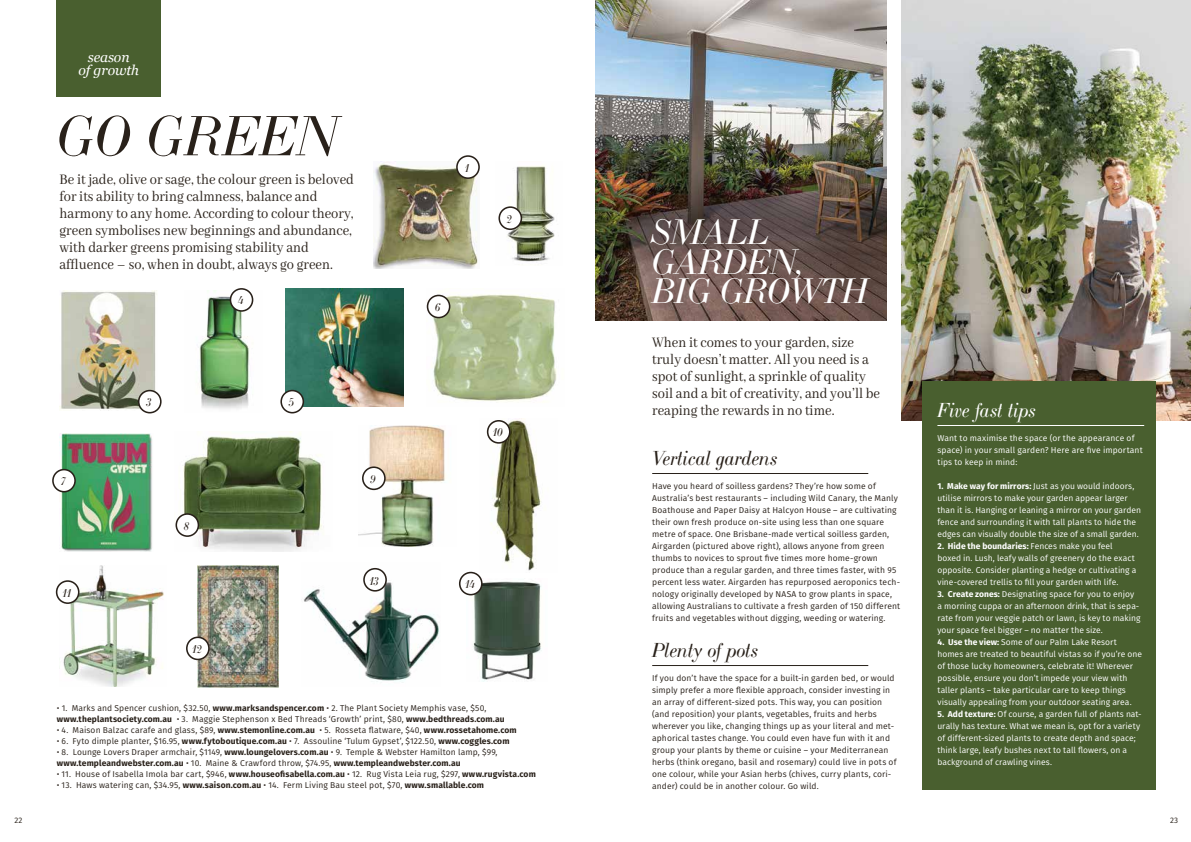
<style>
.page{position:relative;width:1191px;height:842px;background:#fff}
.page>*{position:absolute;margin:0;border:0;box-sizing:border-box;transform-origin:0 0}
.t1{font:italic 55.7px "LTC Bodoni 175";color:#29211a}
.t2{font:italic 35px/29.5px "LTC Bodoni 175";color:#fff}
.t3{font:italic 20px "LTC Bodoni 175";letter-spacing:-.01em;color:#29211a}
.t4{font:italic 20px "LTC Bodoni 175";letter-spacing:-.015em;color:#fff}
.t5{font:16px/17px "Abhaya Libre";color:#29211a;scale:.9 1}
.t6{font:italic 14px/13.6px "Georgia";letter-spacing:-.01em;color:#fff;text-align:center}
.t7{font:italic 12px "LTC Bodoni 175";color:#29211a}
.t8{font:8.5px/12px "Fira Sans";letter-spacing:.01em;color:#29211a}
.t9{font:8.5px/12px "Fira Sans";color:#fff}
.t10{font:8px "Fira Sans";color:#29211a}
.s1{font-weight:700}
</style>
<div class="page">
<img style="left:486px;top:418px;width:56px;height:153px">
<img style="left:60px;top:565px;width:104px;height:122px">
<img style="left:198px;top:565px;width:80px;height:123px">
<img style="left:304px;top:568px;width:135px;height:115px">
<img style="left:466px;top:578px;width:76px;height:103px">
<img style="left:60px;top:290px;width:98px;height:121px">
<img style="left:199px;top:290px;width:55px;height:119px">
<img style="left:285px;top:288px;width:119px;height:118px">
<img style="left:427px;top:294px;width:130px;height:108px">
<img style="left:60px;top:433px;width:92px;height:119px">
<img style="left:178px;top:432px;width:144px;height:120px">
<img style="left:358px;top:425px;width:88px;height:121px">
<div style="left:460px;top:572px;width:22px;height:23px;background:#fff;border-radius:50%"></div>
<div style="left:459px;top:572px;width:23px;height:23px;border:2px solid #29211a;border-radius:50%"></div>
<div style="left:176px;top:514px;width:22px;height:22px;background:#fff;border-radius:50%"></div>
<div style="left:175px;top:513px;width:24px;height:24px;border:2px solid #29211a;border-radius:50%"></div>
<div style="left:363px;top:467px;width:22px;height:22px;background:#fff;border-radius:50%"></div>
<div style="left:362px;top:466px;width:24px;height:24px;border:2px solid #29211a;border-radius:50%"></div>
<div style="left:187px;top:637px;width:22px;height:22px;background:#fff;border-radius:50%"></div>
<div style="left:186px;top:636px;width:24px;height:24px;border:2px solid #29211a;border-radius:50%"></div>
<div style="left:57px;top:581px;width:22px;height:22px;background:#fff;border-radius:50%"></div>
<div style="left:56px;top:580px;width:23px;height:24px;border:2px solid #29211a;border-radius:50%"></div>
<div style="left:53px;top:470px;width:22px;height:22px;background:#fff;border-radius:50%"></div>
<div style="left:52px;top:469px;width:24px;height:23px;border:2px solid #29211a;border-radius:50%"></div>
<div style="left:427px;top:295px;width:22px;height:23px;background:#fff;border-radius:50%"></div>
<div style="left:427px;top:295px;width:23px;height:23px;border:2px solid #29211a;border-radius:50%"></div>
<div style="left:487px;top:421px;width:23px;height:22px;background:#fff;border-radius:50%"></div>
<div style="left:487px;top:420px;width:23px;height:24px;border:2px solid #29211a;border-radius:50%"></div>
<div style="left:364px;top:569px;width:22px;height:22px;background:#fff;border-radius:50%"></div>
<div style="left:363px;top:568px;width:24px;height:24px;border:2px solid #29211a;border-radius:50%"></div>
<div style="left:281px;top:391px;width:22px;height:22px;background:#fff;border-radius:50%"></div>
<div style="left:280px;top:390px;width:24px;height:23px;border:2px solid #29211a;border-radius:50%"></div>
<div style="left:230px;top:289px;width:22px;height:22px;background:#fff;border-radius:50%"></div>
<div style="left:230px;top:288px;width:23px;height:24px;border:2px solid #29211a;border-radius:50%"></div>
<div style="left:139px;top:391px;width:22px;height:22px;background:#fff;border-radius:50%"></div>
<div style="left:138px;top:390px;width:24px;height:23px;border:2px solid #29211a;border-radius:50%"></div>
<img style="left:498px;top:166px;width:57px;height:96px">
<div style="left:499px;top:207px;width:22px;height:22px;background:#fff;border-radius:50%"></div>
<div style="left:498px;top:206px;width:24px;height:24px;border:2px solid #29211a;border-radius:50%"></div>
<img style="left:373px;top:162px;width:107px;height:106px">
<div style="left:457px;top:156px;width:22px;height:22px;background:#fff;border-radius:50%"></div>
<div style="left:456px;top:155px;width:24px;height:24px;border:2px solid #29211a;border-radius:50%"></div>
<img style="left:901px;top:0;width:290px;height:421px">
<hr style="left:652px;top:473px;width:216px;height:1px;background:#29211a">
<hr style="left:652px;top:665px;width:216px;height:1px;background:#29211a">
<div style="left:921px;top:381px;width:234px;height:408px;background:#495f2f"></div>
<hr style="left:937px;top:425px;width:207px;height:1px;background:#fff">
<img style="left:595px;top:0;width:291px;height:321px">
<div style="left:57px;top:0;width:104px;height:97px;background:#495f2f"></div>
<h3 class="t6" style="left:78px;top:49px;width:62px">season<br>of growth</h3>
<h1 class="t1" style="left:57px;top:105px;width:284px">GO GREEN</h1>
<p class="t5" style="left:60px;top:171px;width:329px">Be it jade, olive or sage, the colour green is beloved for its ability to bring calmness, balance and harmony to any home. According to colour theory, green symbolises new beginnings and abundance, with darker greens promising stability and affluence – so, when in doubt, always go green.</p>
<h3 class="t7" style="left:238px;top:294px;width:7px">4</h3>
<h3 class="t7" style="left:61px;top:474px;width:6px">7</h3>
<h3 class="t7" style="left:63px;top:586px;width:10px">11</h3>
<h3 class="t7" style="left:147px;top:395px;width:7px">3</h3>
<h3 class="t7" style="left:184px;top:519px;width:7px">8</h3>
<h3 class="t7" style="left:192px;top:642px;width:11px">12</h3>
<h3 class="t7" style="left:289px;top:395px;width:7px">5</h3>
<h3 class="t7" style="left:371px;top:472px;width:7px">9</h3>
<h3 class="t7" style="left:370px;top:574px;width:11px">13</h3>
<h3 class="t7" style="left:465px;top:161px;width:6px">1</h3>
<h3 class="t7" style="left:435px;top:300px;width:7px">6</h3>
<h3 class="t7" style="left:507px;top:212px;width:7px">2</h3>
<h3 class="t7" style="left:493px;top:425px;width:12px">10</h3>
<h3 class="t7" style="left:465px;top:577px;width:11px">14</h3>
<p class="t8" style="left:57px;top:703px;width:449px;line-height:11px">• 1. Marks and Spencer cushion, $32.50, <span class="s1">www.marksandspencer.com</span> • 2. The Plant Society Memphis vase, $50, <span class="s1">www.theplantsociety.com.au</span> • 3. Maggie Stephenson x Bed Threads ‘Growth’ print, $80, <span class="s1">www.bedthreads.com.au</span></p>
<p class="t8" style="left:57px;top:725px;width:461px">• 4. Maison Balzac carafe and glass, $89, <span class="s1">www.stemonline.com.au</span> • 5. Rosseta flatware, $40, <span class="s1">www.rossetahome.com</span></p>
<p class="t8" style="left:57px;top:736px;width:454px">• 6. Fyto dimple planter, $16.95, <span class="s1">www.fytoboutique.com.au</span> • 7. Assouline ‘Tulum Gypset’, $122.50, <span class="s1">www.coggles.com</span></p>
<p class="t8" style="left:57px;top:747px;width:442px;line-height:11px">• 8. Lounge Lovers Draper armchair, $1149, <span class="s1">www.loungelovers.com.au</span> • 9. Temple &amp; Webster Hamilton lamp, $99, <span class="s1">www.templeandwebster.com.au</span> • 10. Maine &amp; Crawford throw, $74.95, <span class="s1">www.templeandwebster.com.au</span></p>
<p class="t8" style="left:57px;top:769px;width:480px">• 11. House of Isabella Imola bar cart, $946, <span class="s1">www.houseofisabella.com.au</span> • 12. Rug Vista Leia rug, $297, <span class="s1">www.rugvista.com</span></p>
<p class="t8" style="left:57px;top:780px;width:429px">• 13. Haws watering can, $34.95, <span class="s1">www.saison.com.au</span> • 14. Ferm Living Bau steel pot, $70, <span class="s1">www.smallable.com</span></p>
<h2 class="t2" style="left:652px;top:219px;width:219px">SMALL<br>GARDEN,<br>BIG GROWTH</h2>
<h3 class="t5" style="left:652px;top:335px;width:255px">When it comes to your garden, size truly doesn’t matter. All you need is a spot of sunlight, a sprinkle of quality soil and a bit of creativity, and you’ll be reaping the rewards in no time.</h3>
<h3 class="t3" style="left:652px;top:447px;width:128px">Vertical gardens</h3>
<p class="t8" style="left:652px;top:480px;width:249px">Have you heard of soilless gardens? They’re how some of Australia’s best restaurants – including Wild Canary, the Manly Boathouse and Paper Daisy at Halcyon House – are cultivating their own fresh produce on-site using less than one square metre of space. One Brisbane-made vertical soilless garden, Airgarden (pictured above right), allows anyone from green thumbs to novices to sprout five times more home-grown produce than a regular garden, and three times faster, with 95 percent less water. Airgarden has repurposed aeroponics tech&shy;nology originally developed by NASA to grow plants in space, allowing Australians to cultivate a fresh garden of 150 different fruits and vegetables without digging, weeding or watering.</p>
<h3 class="t3" style="left:652px;top:639px;width:108px">Plenty of pots</h3>
<p class="t8" style="left:652px;top:672px;width:246px">If you don’t have the space for a built-in garden bed, or would simply prefer a more flexible approach, consider investing in an array of different-sized pots. This way, you can position (and reposition) your plants, vegetables, fruits and herbs wherever you like, changing things up as your literal and met&shy;aphorical tastes change. You could even have fun with it and group your plants by theme or cuisine – your Mediterranean herbs (think oregano, basil and rosemary) could live in pots of one colour, while your Asian herbs (chives, curry plants, cori&shy;ander) could be in another colour. Go wild.</p>
<h3 class="t4" style="left:937px;top:399px;width:101px">Five fast tips</h3>
<p class="t9" style="left:937px;top:432px;width:207px">Want to maximise the space (or the appearance of space) in your small garden? Here are five important tips to keep in mind:</p>
<p class="t9" style="left:937px;top:480px;width:205px"><span class="s1">1. Make way for mirrors:</span> Just as you would indoors, utilise mirrors to make your garden appear larger than it is. Hanging or leaning a mirror on your garden fence and surrounding it with tall plants to hide the edges can visually double the size of a small garden.</p>
<p class="t9" style="left:937px;top:540px;width:200px"><span class="s1">2. Hide the boundaries:</span> Fences make you feel boxed in. Lush, leafy walls of greenery do the exact opposite. Consider planting a hedge or cultivating a vine-covered trellis to fill your garden with life.</p>
<p class="t9" style="left:937px;top:588px;width:205px"><span class="s1">3. Create zones:</span> Designating space for you to enjoy a morning cuppa or an afternoon drink, that is sepa&shy;rate from your veggie patch or lawn, is key to making your space feel bigger – no matter the size.</p>
<p class="t9" style="left:937px;top:636px;width:206px"><span class="s1">4. Use the view:</span> Some of our Palm Lake Resort homes are treated to beautiful vistas so if you’re one of those lucky homeowners, celebrate it! Wherever possible, ensure you don’t impede your view with taller plants – take particular care to keep things visually appealing from your outdoor seating area.</p>
<p class="t9" style="left:937px;top:708px;width:206px"><span class="s1">5. Add texture:</span> Of course, a garden full of plants nat&shy;urally has texture. What we mean is, opt for a variety of different-sized plants to create depth and space; think large, leafy bushes next to tall flowers, on a background of crawling vines.</p>
<p class="t10" style="left:14px;top:814px;width:10px">22</p>
<p class="t10" style="left:1170px;top:814px;width:10px">23</p>
</div>
